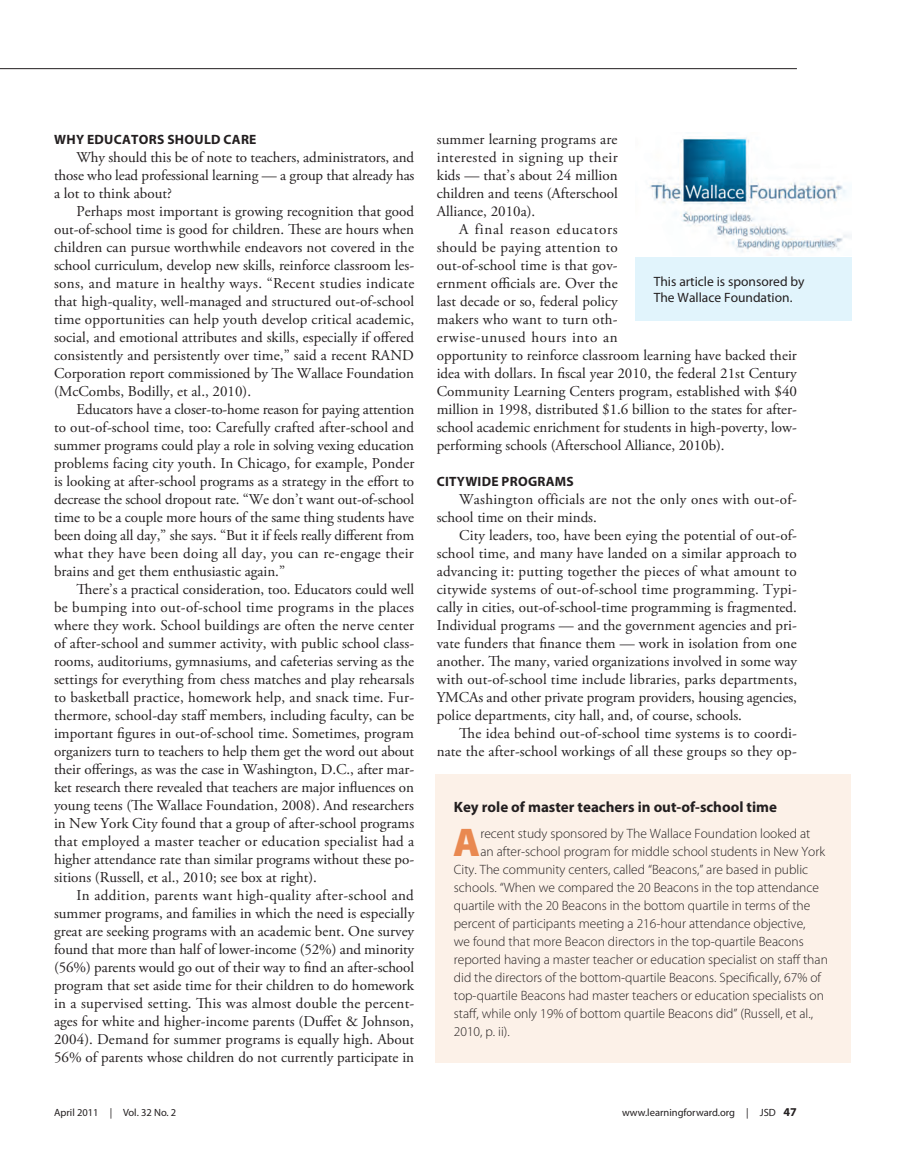
<style>
.page{position:relative;width:905px;height:1175px;background:#fff}
.page>*{position:absolute;margin:0;border:0;box-sizing:border-box;transform-origin:0 0}
.myriad_box{font:900 40.2px "Myriad Pro";color:#e98951}
.body{font:15px/18px "Adobe Garamond Pro";color:#231f20;text-align:justify}
.body-2{font:15px/18px "Adobe Garamond Pro";letter-spacing:.02em;color:#231f20}
.myriad_box-2{font:700 15px "Myriad Pro";color:#231f20}
.myriad_box-3{font:300 13.5px "Myriad Pro";color:#231f20}
.myriad_box-4{font:13.5px/16.2px "Myriad Pro";color:#231f20}
.subhead{font:700 13.5px "Myriad Pro";letter-spacing:.02em;color:#231f20}
.t1{font:10.5px "Myriad Pro";color:#231f20}
.s1{font-weight:700;font-size:12px}
</style>
<div class="page">
<hr style="left:0;top:68px;width:796px;height:1px;background:#231f20">
<div style="left:436px;top:774px;width:414px;height:288px;background:#fcf1e8"></div>
<div style="left:635px;top:257px;width:216px;height:64px;background:#e1f4fc"></div>
<img style="left:649px;top:137px;width:202px;height:115px">
<p class="subhead" style="left:54px;top:132px;width:204px">WHY EDUCATORS SHOULD CARE</p>
<p class="body" style="left:54px;top:149px;width:362px;text-indent:22px">Why should this be of note to teachers, administrators, and those who lead professional learning — a group that already has a lot to think about?</p>
<p class="body" style="left:54px;top:203px;width:362px;text-indent:22px">Perhaps most important is growing recognition that good out-of-school time is good for children. These are hours when children can pursue worthwhile endeavors not covered in the school curriculum, develop new skills, reinforce classroom les&shy;sons, and mature in healthy ways. “Recent studies indicate that high-quality, well-managed and structured out-of-school time opportunities can help youth develop critical academic, social, and emotional attributes and skills, especially if offered consistently and persistently over time,” said a recent RAND Corporation report commissioned by The Wallace Foundation (McCombs, Bodilly, et al., 2010).</p>
<p class="body" style="left:54px;top:401px;width:362px;text-indent:22px">Educators have a closer-to-home reason for paying attention to out-of-school time, too: Carefully crafted after-school and summer programs could play a role in solving vexing education problems facing city youth. In Chicago, for example, Ponder is looking at after-school programs as a strategy in the effort to decrease the school dropout rate. “We don’t want out-of-school time to be a couple more hours of the same thing students have been doing all day,” she says. “But it if feels really different from what they have been doing all day, you can re-engage their brains and get them enthusiastic again.”</p>
<p class="body" style="left:54px;top:581px;width:362px;text-indent:22px">There’s a practical consideration, too. Educators could well be bumping into out-of-school time programs in the places where they work. School buildings are often the nerve center of after-school and summer activity, with public school class&shy;rooms, auditoriums, gymnasiums, and cafeterias serving as the settings for everything from chess matches and play rehearsals to basketball practice, homework help, and snack time. Fur&shy;thermore, school-day staff members, including faculty, can be important figures in out-of-school time. Sometimes, program organizers turn to teachers to help them get the word out about their offerings, as was the case in Washington, D.C., after mar&shy;ket research there revealed that teachers are major influences on young teens (The Wallace Foundation, 2008). And researchers in New York City found that a group of after-school programs that employed a master teacher or education specialist had a higher attendance rate than similar programs without these po&shy;sitions (Russell, et al., 2010; see box at right).</p>
<p class="body" style="left:54px;top:887px;width:362px;text-indent:22px">In addition, parents want high-quality after-school and summer programs, and families in which the need is especially great are seeking programs with an academic bent. One survey found that more than half of lower-income (52%) and minority (56%) parents would go out of their way to find an after-school program that set aside time for their children to do homework in a supervised setting. This was almost double the percent&shy;ages for white and higher-income parents (Duffet &amp; Johnson, 2004). Demand for summer programs is equally high. About 56% of parents whose children do not currently participate in</p>
<p class="body" style="left:436px;top:131px;width:182px">summer learning programs are interested in signing up their kids — that’s about 24 million children and teens (Afterschool Alliance, 2010a).</p>
<p class="body" style="left:436px;top:221px;width:362px;text-align:left;text-indent:22px">A final reason educators<br>should be paying attention to<br>out-of-school time is that gov-<br>ernment officials are. Over the<br>last decade or so, federal policy<br>makers who want to turn oth-<br>erwise-unused hours into an<br>opportunity to reinforce classroom learning have backed their idea with dollars. In fiscal year 2010, the federal 21st Century Community Learning Centers program, established with $40 million in 1998, distributed $1.6 billion to the states for after&shy;school academic enrichment for students in high-poverty, low&shy;performing schools (Afterschool Alliance, 2010b).</p>
<p class="subhead" style="left:437px;top:474px;width:138px">CITYWIDE PROGRAMS</p>
<p class="body-2" style="left:436px;top:491px;width:361px;text-indent:22px">Washington officials are not the only ones with out-of&shy;school time on their minds.</p>
<p class="body" style="left:436px;top:527px;width:362px;text-indent:22px">City leaders, too, have been eying the potential of out-of&shy;school time, and many have landed on a similar approach to advancing it: putting together the pieces of what amount to citywide systems of out-of-school time programming. Typi&shy;cally in cities, out-of-school-time programming is fragmented.<br>Individual programs — and the government agencies and pri&shy;vate funders that finance them — work in isolation from one another. The many, varied organizations involved in some way with out-of-school time include libraries, parks departments, YMCAs and other private program providers, housing agencies, police departments, city hall, and, of course, schools.</p>
<p class="body" style="left:436px;top:725px;width:361px;text-align:right">The idea behind out-of-school time systems is to coordi&shy;nate the after-school workings of all these groups so they op-</p>
<p class="myriad_box-4" style="left:653px;top:274px;width:152px">This article is sponsored by<br>The Wallace Foundation.</p>
<p class="myriad_box-2" style="left:454px;top:798px;width:325px">Key role of master teachers in out-of-school time</p>
<p class="myriad_box" style="left:453px;top:819px;width:29px">A</p>
<p class="myriad_box-3" style="left:480px;top:825px;width:331px">recent study sponsored by The Wallace Foundation looked at</p>
<p class="myriad_box-3" style="left:480px;top:843px;width:346px">an after-school program for middle school students in New York</p>
<p class="myriad_box-3" style="left:454px;top:861px;width:356px">City. The community centers, called “Beacons,” are based in public</p>
<p class="myriad_box-3" style="left:454px;top:879px;width:366px">schools. “When we compared the 20 Beacons in the top attendance</p>
<p class="myriad_box-3" style="left:454px;top:897px;width:358px">quartile with the 20 Beacons in the bottom quartile in terms of the</p>
<p class="myriad_box-3" style="left:454px;top:915px;width:353px">percent of participants meeting a 216-hour attendance objective,</p>
<p class="myriad_box-3" style="left:454px;top:933px;width:351px">we found that more Beacon directors in the top-quartile Beacons</p>
<p class="myriad_box-3" style="left:454px;top:951px;width:375px">reported having a master teacher or education specialist on staff than</p>
<p class="myriad_box-3" style="left:454px;top:969px;width:369px">did the directors of the bottom-quartile Beacons. Specifically, 67% of</p>
<p class="myriad_box-3" style="left:454px;top:987px;width:371px">top-quartile Beacons had master teachers or education specialists on</p>
<p class="myriad_box-3" style="left:454px;top:1005px;width:361px">staff, while only 19% of bottom quartile Beacons did” (Russell, et al.,</p>
<p class="myriad_box-3" style="left:454px;top:1023px;width:57px">2010, p. ii).</p>
<p class="t1" style="left:54px;top:1107px;width:124px">April 2011 | Vol. 32 No. 2</p>
<p class="t1" style="left:622px;top:1107px;width:176px">www.learningforward.org | JSD <span class="s1">47</span></p>
</div>
